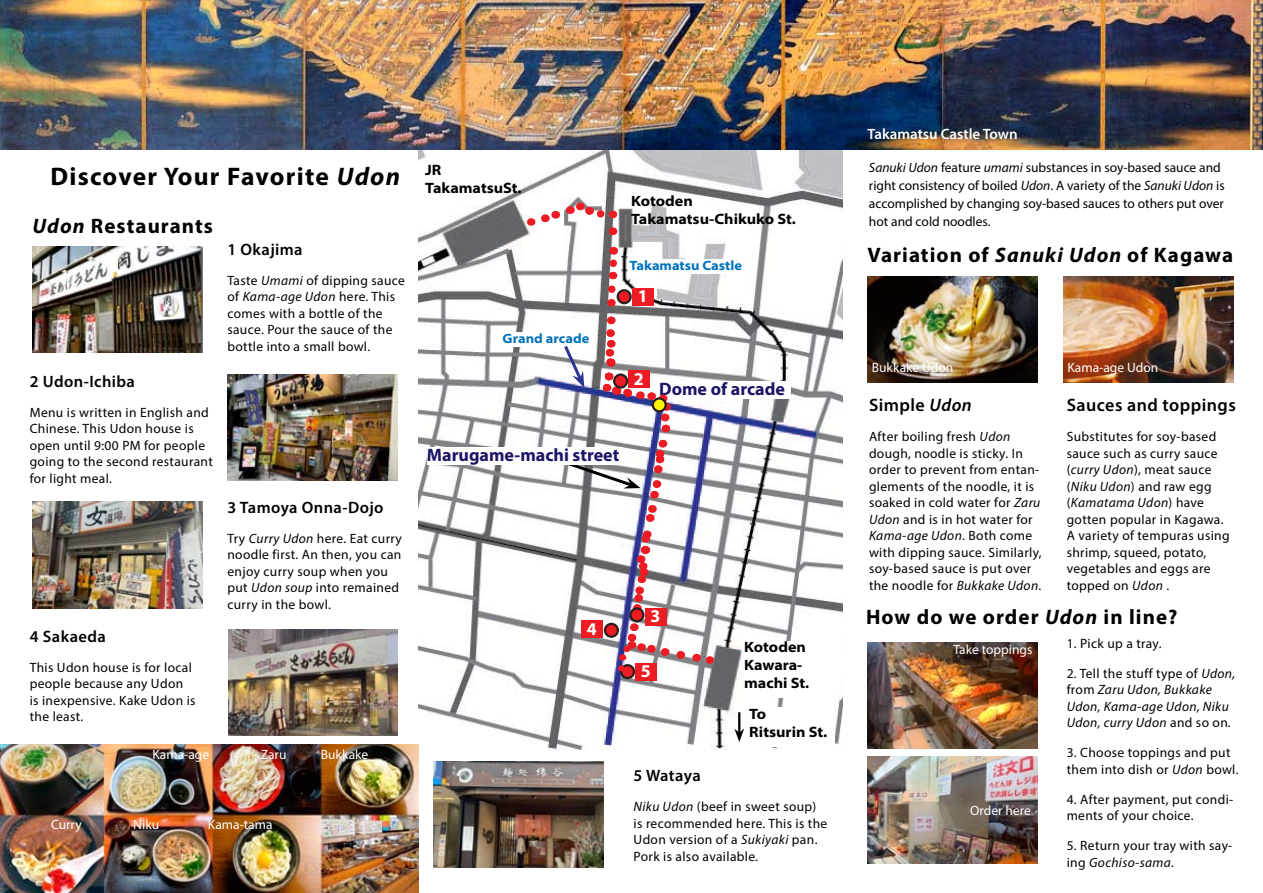
<style>
.page{position:relative;width:1263px;height:893px;background:#fff}
.page>*{position:absolute;margin:0;border:0;box-sizing:border-box;transform-origin:0 0}
.t1{font:700 25.5px "Myriad Pro";letter-spacing:.05em;color:#000}
.t2{font:700 21px "Myriad Pro";letter-spacing:.05em;color:#000}
.t3{font:700 18px "Myriad Pro";color:#1b1567}
.t4{font:600 18px "Myriad Pro";letter-spacing:.025em;color:#000}
.t5{font:700 18px "Myriad Pro";color:#fff}
.t6{font:600 16.5px "Myriad Pro";letter-spacing:.025em;color:#000}
.t7{font:700 semi-expanded 15px/18px "Myriad Pro";color:#000}
.t8{font:600 15px "Myriad Pro";color:#fff}
.t9{font:13.5px/16.5px "Myriad Pro";letter-spacing:.025em;color:#000}
.t10{font:13.5px/18px "Myriad Pro";color:#000}
.t11{font:italic 13.5px/16.5px "Myriad Pro";letter-spacing:.025em;color:#000}
.t12{font:13.5px "Myriad Pro";color:#fff}
.t13{font:700 semi-expanded 13.5px "Myriad Pro";color:#0071bc}
.s1{font-style:italic}
.s2{font-style:normal}
</style>
<div class="page">
<img style="left:0;top:0;width:1263px;height:150px">
<img style="left:418px;top:150px;width:424px;height:600px">
<div style="left:744px;top:641px;width:77px;height:56px;background:#fff"></div>
<div style="left:749px;top:708px;width:85px;height:39px;background:#fff"></div>
<div style="left:629px;top:259px;width:115px;height:15px;background:#fff"></div>
<div style="left:503px;top:332px;width:89px;height:15px;background:#fff"></div>
<div style="left:659px;top:381px;width:132px;height:17px;background:#fff"></div>
<div style="left:633px;top:288px;width:21px;height:17px;background:#ed1b23"></div>
<hr style="left:738px;top:712px;width:2px;height:21px;background:#000">
<svg style="left:734px;top:729px;width:10px;height:13px"></svg>
<svg style="left:528px;top:197px;width:94px;height:109px"></svg>
<div style="left:636px;top:663px;width:21px;height:17px;background:#ed1b23"></div>
<div style="left:427px;top:447px;width:195px;height:17px;background:#fff"></div>
<img style="left:0;top:744px;width:418px;height:149px">
<img style="left:32px;top:247px;width:170px;height:106px">
<img style="left:867px;top:276px;width:170px;height:107px">
<img style="left:867px;top:642px;width:170px;height:106px">
<img style="left:867px;top:757px;width:170px;height:106px">
<img style="left:434px;top:761px;width:170px;height:106px">
<img style="left:1063px;top:276px;width:170px;height:107px">
<img style="left:227px;top:374px;width:171px;height:106px">
<div style="left:621px;top:665px;width:13px;height:13px;background:#ed1b23;border-radius:50%"></div>
<div style="left:620px;top:664px;width:15px;height:15px;border:2px solid #27201e;border-radius:50%"></div>
<div style="left:618px;top:290px;width:13px;height:13px;background:#ed1b23;border-radius:50%"></div>
<div style="left:617px;top:289px;width:15px;height:15px;border:2px solid #27201e;border-radius:50%"></div>
<img style="left:228px;top:629px;width:170px;height:107px">
<img style="left:32px;top:502px;width:170px;height:106px">
<svg style="left:554px;top:313px;width:158px;height:358px"></svg>
<h1 class="t1" style="left:50px;top:160px;width:351px">Discover Your Favorite <span class="s1">Udon</span></h1>
<h2 class="t2" style="left:32px;top:212px;width:182px"><span class="s1">Udon</span> Restaurants</h2>
<p class="t6" style="left:30px;top:371px;width:107px">2 Udon-Ichiba</p>
<p class="t9" style="left:30px;top:404px;width:185px">Menu is written in English and<br>Chinese. This Udon house is open until 9:00 PM for people going to the second restaurant for light meal.</p>
<p class="t6" style="left:30px;top:626px;width:78px">4 Sakaeda</p>
<p class="t9" style="left:30px;top:659px;width:167px">This Udon house is for local people because any Udon<br>is inexpensive. Kake Udon is the least.</p>
<p class="t6" style="left:227px;top:239px;width:77px">1 Okajima</p>
<p class="t9" style="left:227px;top:272px;width:179px">Taste <span class="s1">Umami</span> of dipping sauce of <span class="s1">Kama-age Udon</span> here. This comes with a bottle of the sauce. Pour the sauce of the bottle into a small bowl.</p>
<p class="t6" style="left:227px;top:496px;width:158px">3 Tamoya Onna-Dojo</p>
<p class="t9" style="left:227px;top:530px;width:176px">Try <span class="s1">Curry Udon</span> here. Eat curry noodle first. An then, you can enjoy curry soup when you put <span class="s1">Udon soup</span> into remained curry in the bowl.</p>
<p class="t12" style="left:152px;top:746px;width:58px">Kama-age</p>
<p class="t12" style="left:261px;top:746px;width:27px">Zaru</p>
<p class="t12" style="left:321px;top:746px;width:49px">Bukkake</p>
<p class="t12" style="left:51px;top:816px;width:32px">Curry</p>
<p class="t12" style="left:133px;top:816px;width:28px">Niku</p>
<p class="t12" style="left:208px;top:816px;width:66px">Kama-tama</p>
<p class="t7" style="left:425px;top:160px;width:98px">JR<br>TakamatsuSt.</p>
<p class="t13" style="left:503px;top:329px;width:88px">Grand arcade</p>
<p class="t7" style="left:631px;top:191px;width:166px">Kotoden<br>Takamatsu-Chikuko St.</p>
<p class="t13" style="left:629px;top:256px;width:114px">Takamatsu Castle</p>
<h3 class="t5" style="left:638px;top:284px;width:11px">1</h3>
<h3 class="t5" style="left:634px;top:367px;width:11px">2</h3>
<h3 class="t3" style="left:659px;top:377px;width:127px">Dome of arcade</h3>
<h3 class="t3" style="left:427px;top:443px;width:194px">Marugame-machi street</h3>
<h3 class="t5" style="left:587px;top:617px;width:11px">4</h3>
<h3 class="t5" style="left:650px;top:604px;width:11px">3</h3>
<h3 class="t5" style="left:641px;top:659px;width:11px">5</h3>
<p class="t7" style="left:744px;top:637px;width:67px">Kotoden<br>Kawara&shy;machi St.</p>
<p class="t7" style="left:749px;top:704px;width:79px">To<br>Ritsurin St.</p>
<p class="t6" style="left:634px;top:765px;width:69px">5 Wataya</p>
<p class="t9" style="left:634px;top:798px;width:195px"><span class="s1">Niku Udon</span> (beef in sweet soup) is recommended here. This is the<br>Udon version of a <span class="s1">Sukiyaki</span> pan.<br>Pork is also available.</p>
<p class="t8" style="left:867px;top:124px;width:152px">Takamatsu Castle Town</p>
<p class="t10" style="left:869px;top:158px;width:357px"><span class="s1">Sanuki Udon</span> feature <span class="s1">umami</span> substances in soy-based sauce and right consistency of boiled <span class="s1">Udon</span>. A variety of the <span class="s1">Sanuki Udon</span> is accomplished by changing soy-based sauces to others put over hot and cold noodles.</p>
<h2 class="t2" style="left:867px;top:242px;width:367px">Variation of <span class="s1">Sanuki Udon</span> of Kagawa</h2>
<p class="t12" style="left:872px;top:359px;width:83px">Bukkake Udon</p>
<p class="t12" style="left:1067px;top:359px;width:92px">Kama-age Udon</p>
<h3 class="t4" style="left:869px;top:394px;width:104px">Simple <span class="s1">Udon</span></h3>
<p class="t9" style="left:869px;top:428px;width:174px">After boiling fresh <span class="s1">Udon </span>dough, noodle is sticky. In order to prevent from entan&shy;glements of the noodle, it is soaked in cold water for <span class="s1">Zaru<br>Udon</span> and is in hot water for<br><span class="s1">Kama-age Udon</span>. Both come with dipping sauce. Similarly, soy-based sauce is put over the noodle for <span class="s1">Bukkake Udon</span>.</p>
<h3 class="t4" style="left:1067px;top:394px;width:171px">Sauces and toppings</h3>
<p class="t9" style="left:1067px;top:428px;width:164px">Substitutes for soy-based sauce such as curry sauce (<span class="s1">curry Udon</span>), meat sauce (<span class="s1">Niku Udon</span>) and raw egg (<span class="s1">Kamatama Udon</span>) have gotten popular in Kagawa.<br>A variety of tempuras using shrimp, squeed, potato, vegetables and eggs are topped on <span class="s1">Udon</span> .</p>
<h2 class="t2" style="left:866px;top:603px;width:313px">How do we order <span class="s1">Udon</span> in line?</h2>
<p class="t12" style="left:953px;top:641px;width:81px">Take toppings</p>
<p class="t12" style="left:970px;top:802px;width:62px">Order here</p>
<p class="t9" style="left:1067px;top:635px;width:96px">1. Pick up a tray.</p>
<p class="t11" style="left:1067px;top:665px;width:170px"><span class="s2">2. Tell the stuff type of</span> Udon, <span class="s2">from</span> Zaru Udon, Bukkake<br>Udon, Kama-age Udon, Niku<br>Udon, curry Udon <span class="s2">and so on</span>.</p>
<p class="t9" style="left:1067px;top:744px;width:173px">3. Choose toppings and put them into dish or <span class="s1">Udon</span> bowl.</p>
<p class="t9" style="left:1067px;top:791px;width:168px">4. After payment, put condi&shy;ments of your choice.</p>
<p class="t9" style="left:1067px;top:837px;width:167px">5. Return your tray with say&shy;ing <span class="s1">Gochiso-sama</span>.</p>
</div>
